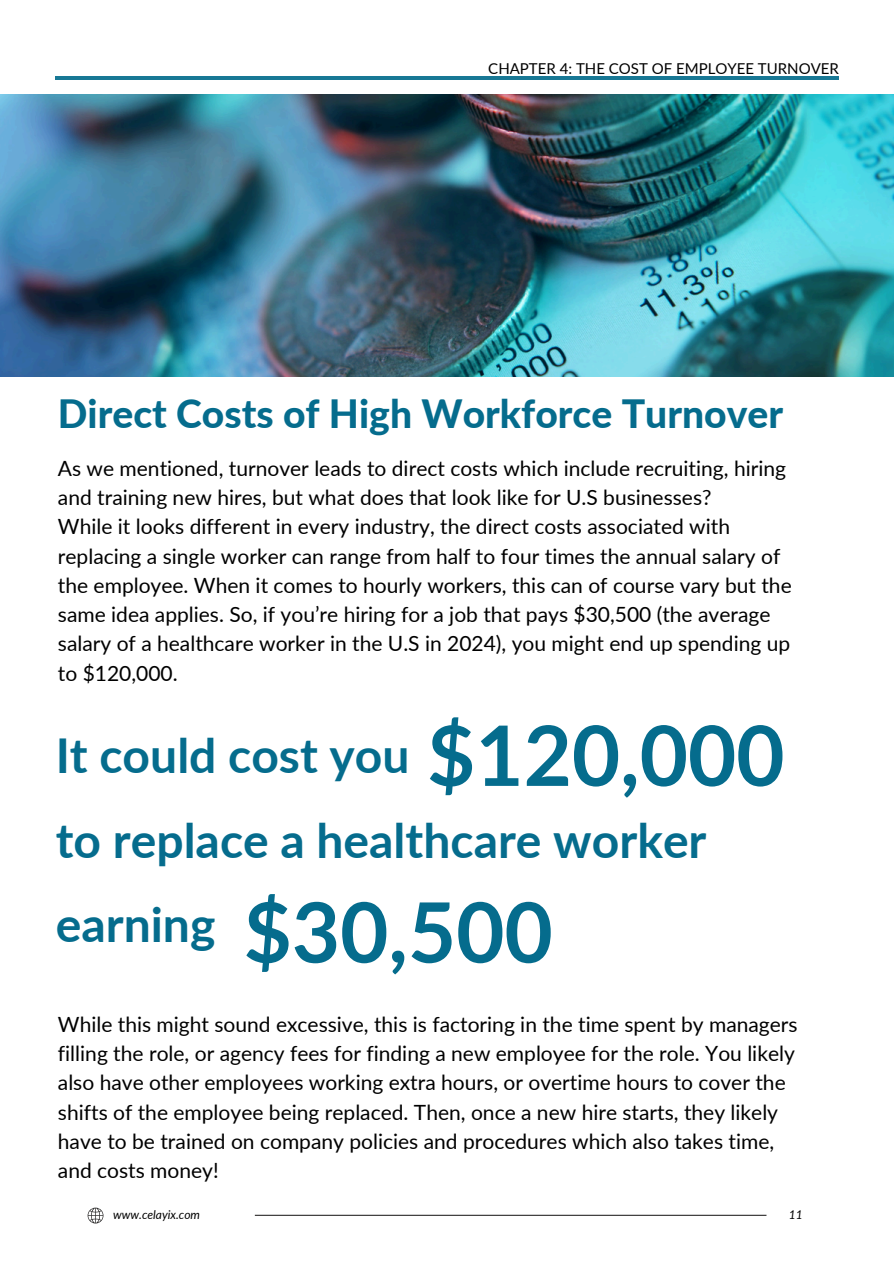
<style>
.page{position:relative;width:894px;height:1264px;background:#fff}
.page>*{position:absolute;margin:0;border:0;box-sizing:border-box;transform-origin:0 0}
.t1{font:700 83.25px "Lato";color:#056c8d}
.t2{font:700 48px "Lato";color:#056c8d}
.t3{font:800 39px "Lato";color:#056c8d}
.t4{font:21px/29.2px "Lato";color:#000}
.t5{font:15px "Lato";color:#000}
.t6{font:italic 12px "Lato";color:#000}
</style>
<div class="page">
<svg style="left:88px;top:1207px;width:15px;height:16px"></svg>
<hr style="left:255px;top:1214px;width:511px;height:1px;background:#2b2a2a">
<hr style="left:56px;top:76px;width:782px;height:4px;background:#187895">
<img style="left:0;top:95px;width:893px;height:281px">
<h4 class="t5" style="left:488px;top:59px;width:352px">CHAPTER 4: THE COST OF EMPLOYEE TURNOVER</h4>
<h1 class="t3" style="left:58px;top:389px;width:726px">Direct Costs of High Workforce Turnover</h1>
<p class="t4" style="left:58px;top:453px;width:735px">As we mentioned, turnover leads to direct costs which include recruiting, hiring and training new hires, but what does that look like for U.S businesses?<br>While it looks different in every industry, the direct costs associated with replacing a single worker can range from half to four times the annual salary of the employee. When it comes to hourly workers, this can of course vary but the same idea applies. So, if you’re hiring for a job that pays $30,500 (the average salary of a healthcare worker in the U.S in 2024), you might end up spending up to $120,000.</p>
<h2 class="t1" style="left:427px;top:703px;width:359px">$120,000</h2>
<h2 class="t2" style="left:56px;top:810px;width:652px">to replace a healthcare worker</h2>
<h1 class="t2" style="left:56px;top:725px;width:355px">It could cost you</h1>
<p class="t2" style="left:56px;top:894px;width:161px">earning</p>
<h2 class="t1" style="left:243px;top:880px;width:310px">$30,500</h2>
<h3 class="t4" style="left:58px;top:1009px;width:741px">While this might sound excessive, this is factoring in the time spent by managers filling the role, or agency fees for finding a new employee for the role. You likely also have other employees working extra hours, or overtime hours to cover the shifts of the employee being replaced. Then, once a new hire starts, they likely have to be trained on company policies and procedures which also takes time, and costs money!</h3>
<h5 class="t6" style="left:113px;top:1206px;width:88px">www.celayix.com</h5>
<p class="t6" style="left:788px;top:1206px;width:15px">11</p>
</div>
